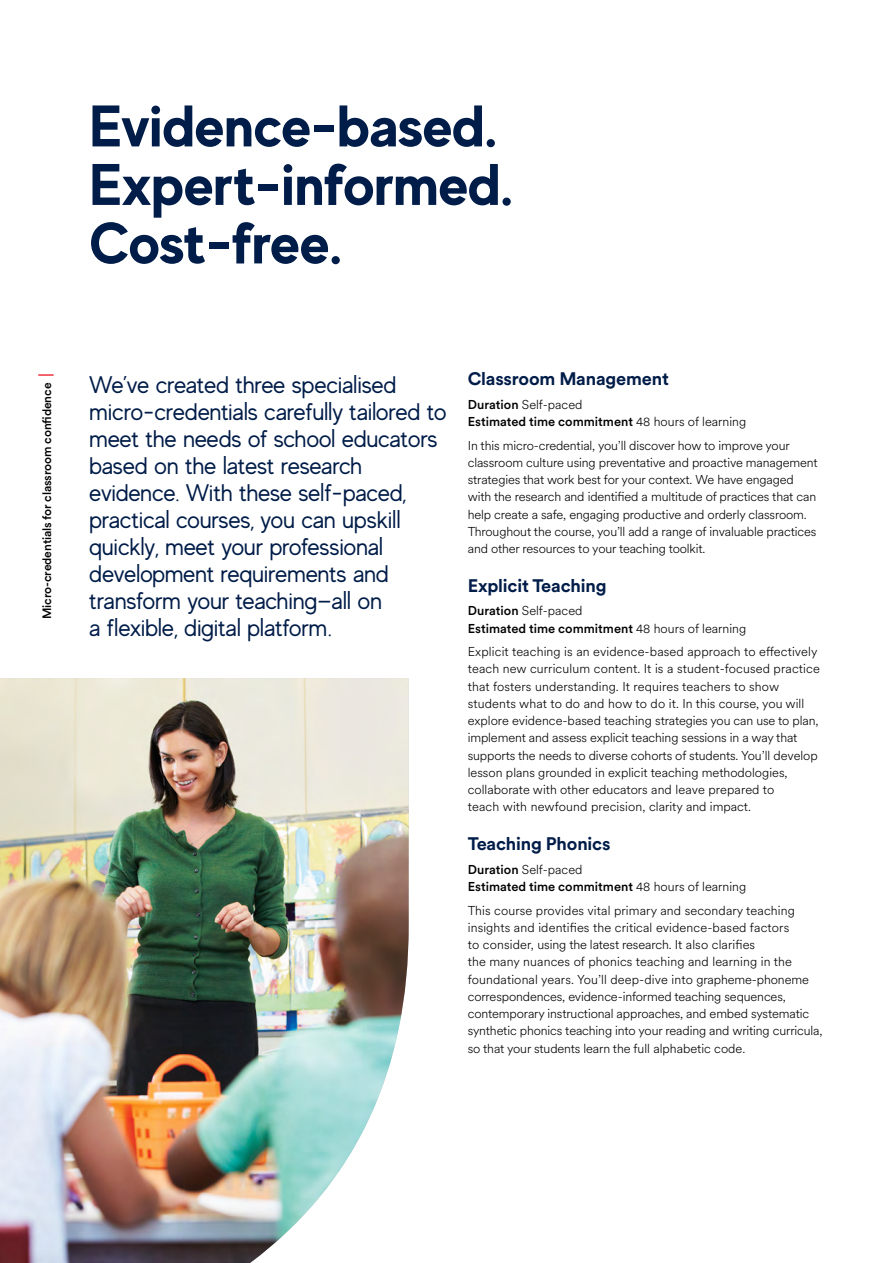
<style>
.page{position:relative;width:893px;height:1263px;background:#fff}
.page>*{position:absolute;margin:0;border:0;box-sizing:border-box;transform-origin:0 0}
.t1{font:700 58.5px/58.5px "MADE Evolve Sans";color:#001c48}
.t2{font:24px/27px "MADE Evolve Sans";letter-spacing:-.01em;color:#001c48}
.t3{font:700 18px "Circular XX";letter-spacing:-.01em;color:#001c48}
.t4{font:300 12.75px/17.2px "Circular XX";letter-spacing:-.01em;color:#000}
.t5{font:500 12.75px/17.2px "Circular XX";color:#000}
.t6{font:500 12px "Circular XX";letter-spacing:-.01em;color:#000}
.s1{font-weight:300}
</style>
<div class="page">
<img style="left:0;top:678px;width:409px;height:585px">
<svg style="left:38px;top:374px;width:16px;height:2px"></svg>
<h1 class="t1" style="left:89px;top:95px;width:425px">Evidence-based.<br>Expert-informed.<br>Cost-free.</h1>
<p class="t6" style="left:39px;top:619px;width:238px;rotate:-90deg">Micro-credentials for classroom confidence</p>
<p class="t2" style="left:89px;top:370px;width:359px">We’ve created three specialised micro-credentials carefully tailored to meet the needs of school educators based on the latest research evidence. With these self-paced, practical courses, you can upskill quickly, meet your professional development requirements and transform your teaching—all on<br>a flexible, digital platform.</p>
<h3 class="t3" style="left:468px;top:366px;width:203px">Classroom Management</h3>
<p class="t5" style="left:468px;top:395px;width:280px">Duration <span class="s1">Self-paced<br></span>Estimated time commitment <span class="s1">48 hours of learning</span></p>
<p class="t4" style="left:468px;top:436px;width:351px">In this micro-credential, you’ll discover how to improve your classroom culture using preventative and proactive management strategies that work best for your context. We have engaged with the research and identified a multitude of practices that can help create a safe, engaging productive and orderly classroom.<br>Throughout the course, you’ll add a range of invaluable practices and other resources to your teaching toolkit.</p>
<h3 class="t3" style="left:468px;top:573px;width:140px">Explicit Teaching</h3>
<p class="t5" style="left:468px;top:602px;width:280px">Duration <span class="s1">Self-paced<br></span>Estimated time commitment <span class="s1">48 hours of learning</span></p>
<p class="t4" style="left:468px;top:642px;width:354px">Explicit teaching is an evidence-based approach to effectively teach new curriculum content. It is a student-focused practice that fosters understanding. It requires teachers to show students what to do and how to do it. In this course, you will explore evidence-based teaching strategies you can use to plan, implement and assess explicit teaching sessions in a way that supports the needs to diverse cohorts of students. You’ll develop lesson plans grounded in explicit teaching methodologies, collaborate with other educators and leave prepared to<br>teach with newfound precision, clarity and impact.</p>
<h3 class="t3" style="left:468px;top:831px;width:144px">Teaching Phonics</h3>
<p class="t5" style="left:468px;top:860px;width:280px">Duration <span class="s1">Self-paced<br></span>Estimated time commitment <span class="s1">48 hours of learning</span></p>
<p class="t4" style="left:468px;top:901px;width:356px">This course provides vital primary and secondary teaching insights and identifies the critical evidence-based factors<br>to consider, using the latest research. It also clarifies<br>the many nuances of phonics teaching and learning in the foundational years. You’ll deep-dive into grapheme-phoneme correspondences, evidence-informed teaching sequences, contemporary instructional approaches, and embed systematic synthetic phonics teaching into your reading and writing curricula, so that your students learn the full alphabetic code.</p>
</div>
